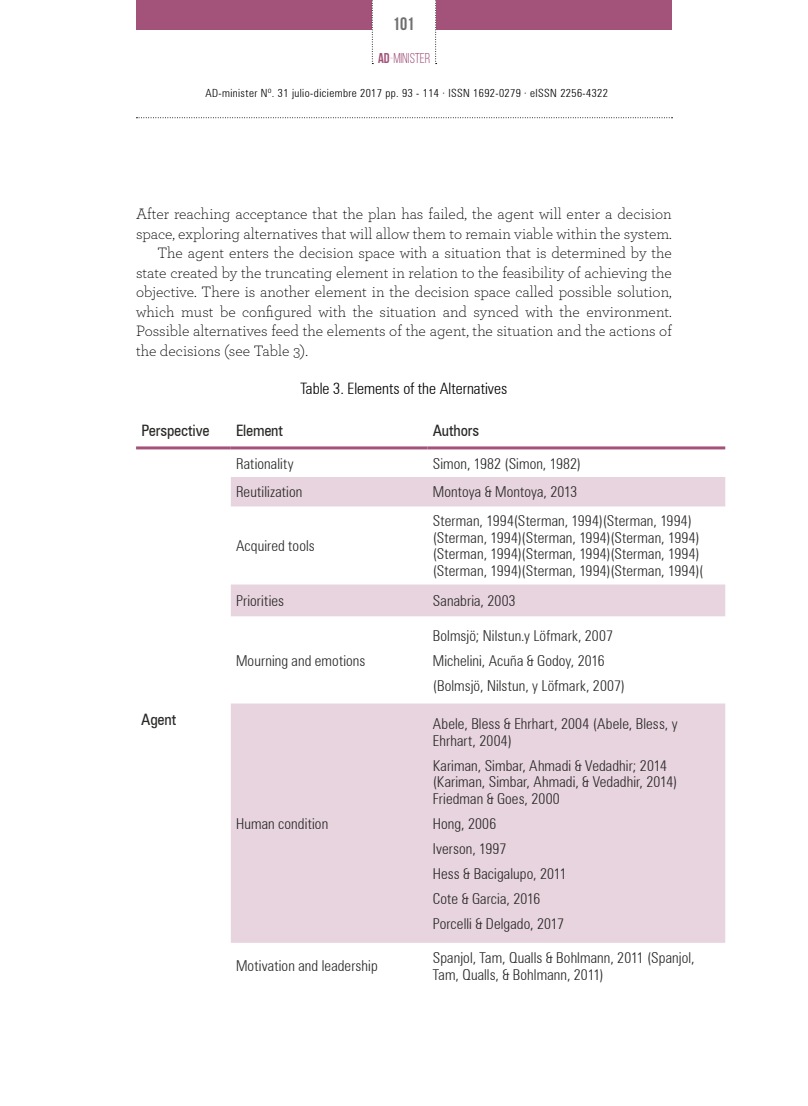
<style>
.page{position:relative;width:808px;height:1106px;background:#fff}
.page>*{position:absolute;margin:0;border:0;box-sizing:border-box;transform-origin:0 0}
.t1{font:700 18px "Bebas Neue";color:#706f6f}
.t2{font:300 15.75px "Archer Pro";color:#000}
.t3{font:300 condensed 15.75px "Zurich BT";color:#000}
.t4{font:condensed 15.75px "Zurich BT";letter-spacing:-.01em;color:#282827}
.t5{font:300 condensed 15px/16.5px "Zurich BT";letter-spacing:.005em;color:#282827}
.t6{font:14.25px "Bebas Neue";color:#a3527a}
.t7{font:300 condensed 11.25px "Zurich BT";letter-spacing:.035em;color:#000}
.s1{font-weight:700}
.s2{font-weight:300}
</style>
<div class="page">
<div style="left:136px;top:0;width:236px;height:30px;background:#a3527a"></div>
<svg style="left:435px;top:0;width:2px;height:64px"></svg>
<svg style="left:372px;top:0;width:1px;height:64px"></svg>
<div style="left:436px;top:0;width:236px;height:30px;background:#a3527a"></div>
<svg style="left:136px;top:117px;width:536px;height:1px"></svg>
<svg style="left:231px;top:477px;width:494px;height:465px;fill:#e8d4de"></svg>
<hr style="left:136px;top:446px;width:95px;height:3px;background:#a3527a">
<hr style="left:231px;top:446px;width:197px;height:3px;background:#a3527a">
<hr style="left:428px;top:446px;width:297px;height:3px;background:#a3527a">
<p class="t1" style="left:393px;top:14px;width:23px">101</p>
<p class="t6" style="left:378px;top:51px;width:54px"><span class="s1">AD</span><span class="s2">-</span>MINISTER</p>
<p class="t7" style="left:206px;top:86px;width:404px">AD-minister Nº. 31 julio-diciembre 2017 pp. 93 - 114 · ISSN 1692-0279 · eISSN 2256-4322</p>
<p class="t2" style="left:136px;top:204px;width:537px">After reaching acceptance that the plan has failed, the agent will enter a decision</p>
<p class="t2" style="left:136px;top:223px;width:537px">space, exploring alternatives that will allow them to remain viable within the system.</p>
<p class="t2" style="left:157px;top:243px;width:516px">The agent enters the decision space with a situation that is determined by the</p>
<p class="t2" style="left:136px;top:262px;width:537px">state created by the truncating element in relation to the feasibility of achieving the</p>
<p class="t2" style="left:136px;top:282px;width:537px">objective. There is another element in the decision space called possible solution,</p>
<p class="t2" style="left:136px;top:301px;width:537px">which must be configured with the situation and synced with the environment.</p>
<p class="t2" style="left:136px;top:321px;width:537px">Possible alternatives feed the elements of the agent, the situation and the actions of</p>
<p class="t2" style="left:136px;top:340px;width:173px">the decisions (see Table 3).</p>
<p class="t3" style="left:301px;top:379px;width:208px">Table 3. Elements of the Alternatives</p>
<p class="t4" style="left:141px;top:420px;width:70px">Perspective</p>
<p class="t4" style="left:236px;top:420px;width:48px">Element</p>
<p class="t4" style="left:433px;top:420px;width:48px">Authors</p>
<p class="t5" style="left:236px;top:455px;width:59px">Rationality</p>
<p class="t5" style="left:433px;top:455px;width:150px">Simon, 1982 (Simon, 1982)</p>
<p class="t5" style="left:236px;top:484px;width:68px">Reutilization</p>
<p class="t5" style="left:433px;top:484px;width:146px">Montoya &amp; Montoya, 2013</p>
<p class="t5" style="left:236px;top:537px;width:80px">Acquired tools</p>
<p class="t5" style="left:433px;top:512px;width:272px">Sterman, 1994(Sterman, 1994)(Sterman, 1994) (Sterman, 1994)(Sterman, 1994)(Sterman, 1994) (Sterman, 1994)(Sterman, 1994)(Sterman, 1994) (Sterman, 1994)(Sterman, 1994)(Sterman, 1994)(</p>
<p class="t5" style="left:236px;top:592px;width:50px">Priorities</p>
<p class="t5" style="left:433px;top:592px;width:84px">Sanabria, 2003</p>
<p class="t4" style="left:141px;top:709px;width:36px">Agent</p>
<p class="t5" style="left:236px;top:652px;width:131px">Mourning and emotions</p>
<p class="t5" style="left:236px;top:815px;width:94px">Human condition</p>
<p class="t5" style="left:433px;top:622px;width:194px;line-height:25px">Bolmsjö; Nilstun.y Löfmark, 2007<br>Michelini, Acuña &amp; Godoy, 2016 (Bolmsjö, Nilstun, y Löfmark, 2007)</p>
<p class="t5" style="left:433px;top:715px;width:246px">Abele, Bless &amp; Ehrhart, 2004 (Abele, Bless, y<br>Ehrhart, 2004)</p>
<p class="t5" style="left:433px;top:757px;width:246px">Kariman, Simbar, Ahmadi &amp; Vedadhir; 2014 (Kariman, Simbar, Ahmadi, &amp; Vedadhir, 2014)<br>Friedman &amp; Goes, 2000</p>
<p class="t5" style="left:433px;top:810px;width:135px;line-height:25px">Hong, 2006<br>Iverson, 1997<br>Hess &amp; Bacigalupo, 2011<br>Cote &amp; Garcia, 2016<br>Porcelli &amp; Delgado, 2017</p>
<p class="t5" style="left:236px;top:957px;width:143px">Motivation and leadership</p>
<p class="t5" style="left:433px;top:949px;width:263px">Spanjol, Tam, Qualls &amp; Bohlmann, 2011 (Spanjol,<br>Tam, Qualls, &amp; Bohlmann, 2011)</p>
</div>
